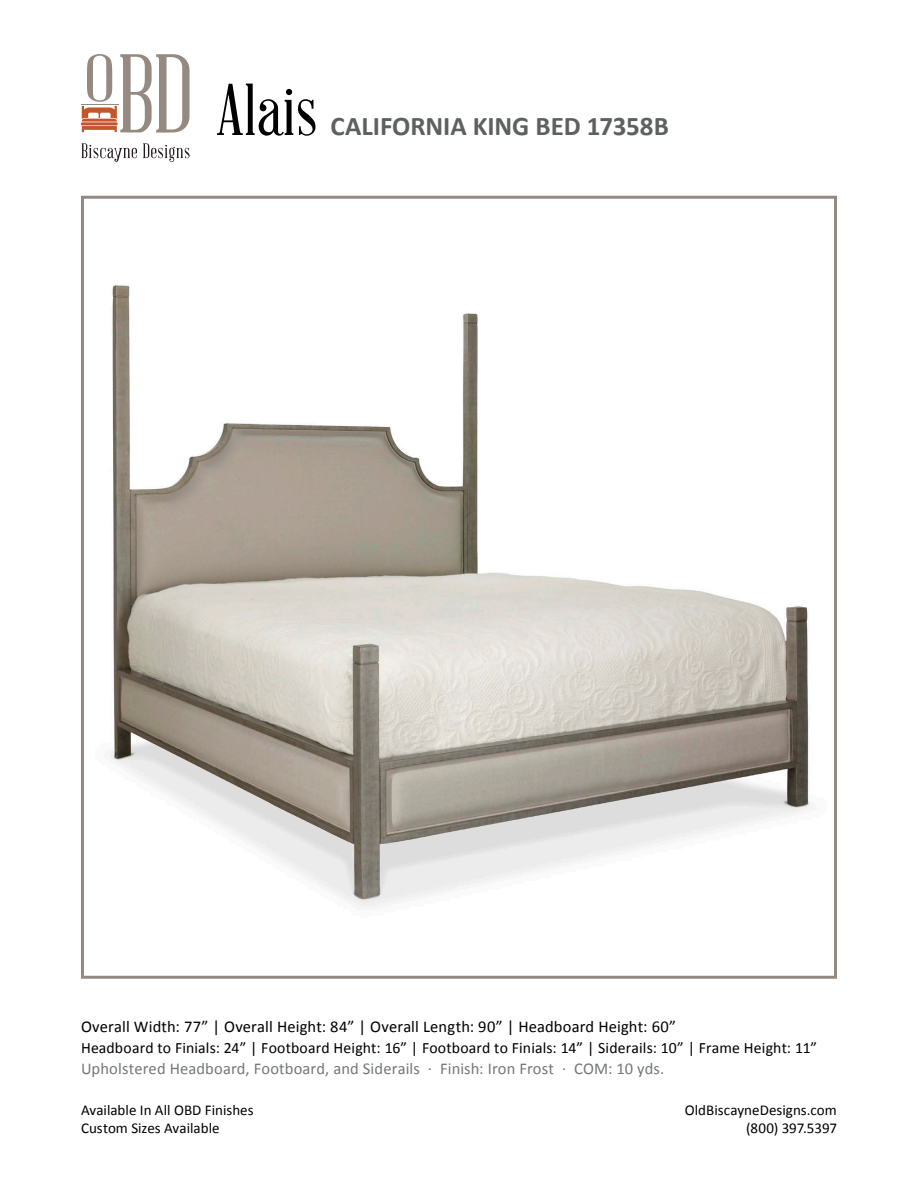
<style>
.page{position:relative;width:918px;height:1188px;background:#fff}
.page>*{position:absolute;margin:0;border:0;box-sizing:border-box;transform-origin:0 0}
.t1{font:72px "Abraham Lincoln";color:#000}
.t2{font:700 27px "Calibri";letter-spacing:-.005em;color:#5e6060}
.t3{font:16.5px "Calibri";letter-spacing:.01em;color:#000}
.t4{font:16.5px "Calibri";letter-spacing:.01em;color:#757777}
.t5{font:15.75px "Calibri";letter-spacing:.01em;color:#000}
.t6{font:15px "Calibri";color:#000}
</style>
<div class="page">
<svg style="left:82px;top:143px;width:55px;height:19px"></svg>
<svg style="left:143px;top:143px;width:47px;height:19px"></svg>
<hr style="left:81px;top:104px;width:37px;height:1px;background:#948a82">
<hr style="left:81px;top:122px;width:37px;height:3px;background:#c2572d">
<svg style="left:82px;top:54px;width:108px;height:79px"></svg>
<img style="left:109px;top:285px;width:703px;height:622px">
<div style="left:81px;top:196px;width:756px;height:783px;border:3px solid #948a82"></div>
<p class="t1" style="left:216px;top:72px;width:103px">Alais</p>
<p class="t2" style="left:331px;top:109px;width:340px">CALIFORNIA KING BED 17358B</p>
<p class="t3" style="left:81px;top:1016px;width:597px">Overall Width: 77” | Overall Height: 84” | Overall Length: 90” | Headboard Height: 60”</p>
<p class="t5" style="left:81px;top:1037px;width:738px">Headboard to Finials: 24” | Footboard Height: 16” | Footboard to Finials: 14” | Siderails: 10” | Frame Height: 11”</p>
<p class="t4" style="left:81px;top:1058px;width:585px">Upholstered Headboard, Footboard, and Siderails · Finish: Iron Frost · COM: 10 yds.</p>
<p class="t6" style="left:81px;top:1101px;width:174px">Available In All OBD Finishes</p>
<p class="t6" style="left:685px;top:1101px;width:154px">OldBiscayneDesigns.com</p>
<p class="t6" style="left:81px;top:1119px;width:140px">Custom Sizes Available</p>
<p class="t6" style="left:746px;top:1119px;width:92px">(800) 397.5397</p>
</div>
